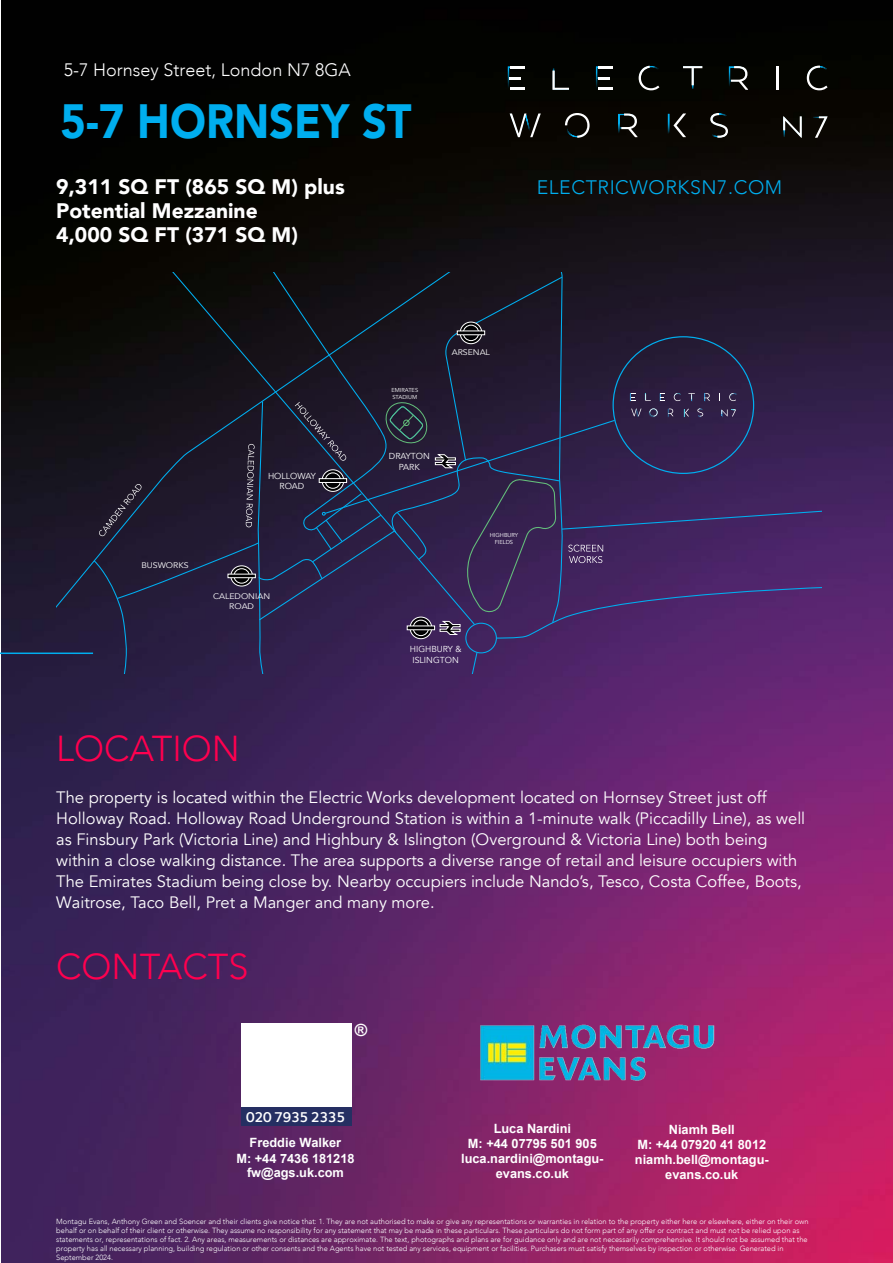
<style>
.page{position:relative;width:893px;height:1263px;background:#fff}
.page>*{position:absolute;margin:0;border:0;box-sizing:border-box;transform-origin:0 0}
.t1{font:900 48px "Avenir";color:#00aeef;scale:.9 1}
.t2{font:300 36px "Avenir";color:#ff004f}
.t3{font:900 21px/24px "Avenir";color:#fff}
.t4{font:300 19.5px "Avenir";letter-spacing:.03em;color:#00aeef}
.t5{font:300 18px "Avenir";color:#fff}
.t6{font:700 16.8px "Arial";color:#fff}
.t7{font:16.5px/21px "Avenir";color:#fff}
.t8{font:600 14.7px "Foundry Sterling";letter-spacing:-.05em;color:#fff}
.t9{font:700 12.75px/15px "Arial";color:#fff;text-align:center}
.t10{font:700 12.75px/15px "Arial";color:#fff;text-align:center}
.t11{font:8.7px/10.5px "Avenir";color:#fff;text-align:center}
.t12{font:8.1px/9.8px "Avenir";color:#fff;text-align:center;scale:1.07 1}
.t13{font:300 7.5px/9px "Avenir";color:#fff}
.t14{font:5.7px/6.9px "Avenir";color:#fff;text-align:center}
.s1{font-style:inherit}
</style>
<div class="page">
<img style="left:1px;top:0;width:892px;height:1262px">
<svg style="left:507px;top:66px;width:17px;height:24px"></svg>
<svg style="left:552px;top:66px;width:17px;height:24px"></svg>
<svg style="left:595px;top:66px;width:17px;height:24px"></svg>
<svg style="left:639px;top:66px;width:20px;height:24px"></svg>
<svg style="left:683px;top:66px;width:19px;height:24px"></svg>
<svg style="left:728px;top:66px;width:20px;height:24px"></svg>
<hr style="left:776px;top:66px;width:2px;height:24px;background:#fff">
<svg style="left:807px;top:66px;width:20px;height:24px"></svg>
<svg style="left:510px;top:113px;width:31px;height:24px"></svg>
<svg style="left:565px;top:113px;width:25px;height:25px"></svg>
<svg style="left:618px;top:113px;width:19px;height:24px"></svg>
<svg style="left:710px;top:113px;width:18px;height:25px"></svg>
<svg style="left:783px;top:116px;width:19px;height:22px"></svg>
<svg style="left:813px;top:116px;width:14px;height:22px"></svg>
<svg style="left:667px;top:113px;width:19px;height:24px"></svg>
<svg style="left:56px;top:276px;width:766px;height:398px;background:#2b1e3f"></svg>
<hr style="left:0;top:652px;width:93px;height:2px;background:#00aeef">
<div style="left:241px;top:1023px;width:111px;height:84px;background:#fff"></div>
<div style="left:241px;top:1107px;width:111px;height:19px;background:#252f62"></div>
<img style="left:463px;top:1013px;width:268px;height:79px">
<h3 class="t5" style="left:64px;top:60px;width:288px">5-7 Hornsey Street, London N7 8GA</h3>
<h1 class="t1" style="left:61px;top:80px;width:392px">5-7 HORNSEY ST</h1>
<h3 class="t3" style="left:56px;top:177px;width:290px">9,311 SQ FT (865 SQ M) plus<br>Potential Mezzanine<br>4,000 SQ FT (371 SQ M)</h3>
<h3 class="t4" style="left:537px;top:179px;width:247px">ELECTRICWORKSN7.COM</h3>
<p class="t11" style="left:268px;top:470px;width:49px">HOLLOWAY<br>ROAD</p>
<p class="t12" style="left:141px;top:560px;width:46px">BUSWORKS</p>
<p class="t12" style="left:213px;top:592px;width:55px">CALEDONIAN<br>ROAD</p>
<p class="t14" style="left:391px;top:387px;width:28px;text-align:left">EMIRATES<br>STADIUM</p>
<p class="t11" style="left:389px;top:451px;width:42px">DRAYTON<br>PARK</p>
<p class="t12" style="left:452px;top:347px;width:37px">ARSENAL</p>
<p class="t14" style="left:490px;top:532px;width:30px">HIGHBURY<br>FIELDS</p>
<p class="t11" style="left:410px;top:644px;width:53px">HIGHBURY &amp;</p>
<p class="t11" style="left:412px;top:655px;width:48px">ISLINGTON</p>
<h2 class="t2" style="left:56px;top:733px;width:185px">LOCATION</h2>
<p class="t7" style="left:56px;top:787px;width:750px">The property is located within the Electric Works development located on Hornsey Street just off Holloway Road. Holloway Road Underground Station is within a 1-minute walk (Piccadilly Line), as well as Finsbury Park (Victoria Line) and Highbury &amp; Islington (Overground &amp; Victoria Line) both being within a close walking distance. The area supports a diverse range of retail and leisure occupiers with The Emirates Stadium being close by. Nearby occupiers include Nando’s, Tesco, Costa Coffee, Boots, Waitrose, Taco Bell, Pret a Manger and many more.</p>
<h2 class="t2" style="left:56px;top:951px;width:194px">CONTACTS</h2>
<h3 class="t6" style="left:355px;top:1019px;width:14px">®</h3>
<h3 class="t8" style="left:246px;top:1112px;width:101px">020 7935 2335</h3>
<h3 class="t9" style="left:236px;top:1135px;width:120px;line-height:15.5px">Freddie Walker<br>M: +44 7436 181218</h3>
<h3 class="t9" style="left:247px;top:1165px;width:98px">fw@ags.uk.com</h3>
<h3 class="t10" style="left:461px;top:1122px;width:144px">Luca Nardini<br>M: +44 07795 501 905 luca.nardini@montagu&shy;evans.co.uk</h3>
<h3 class="t9" style="left:635px;top:1122px;width:135px">Niamh Bell<br>M: +44 07920 41 8012 <span class="s1">niamh.bell</span>@montagu&shy;evans.co.uk</h3>
<p class="t13" style="left:56px;top:1217px;width:754px">Montagu Evans, Anthony Green and Soencer and their clients give notice that: 1. They are not authorised to make or give any representations or warranties in relation to the property either here or elsewhere, either on their own behalf or on behalf of their client or otherwise. They assume no responsibility for any statement that may be made in these particulars. These particulars do not form part of any offer or contract and must not be relied upon as statements or, representations of fact. 2. Any areas, measurements or distances are approximate. The text, photographs and plans are for guidance only and are not necessarily comprehensive. It should not be assumed that the property has all necessary planning, building regulation or other consents and the Agents have not tested any services, equipment or facilities. Purchasers must satisfy themselves by inspection or otherwise. Generated in September 2024.</p>
</div>
